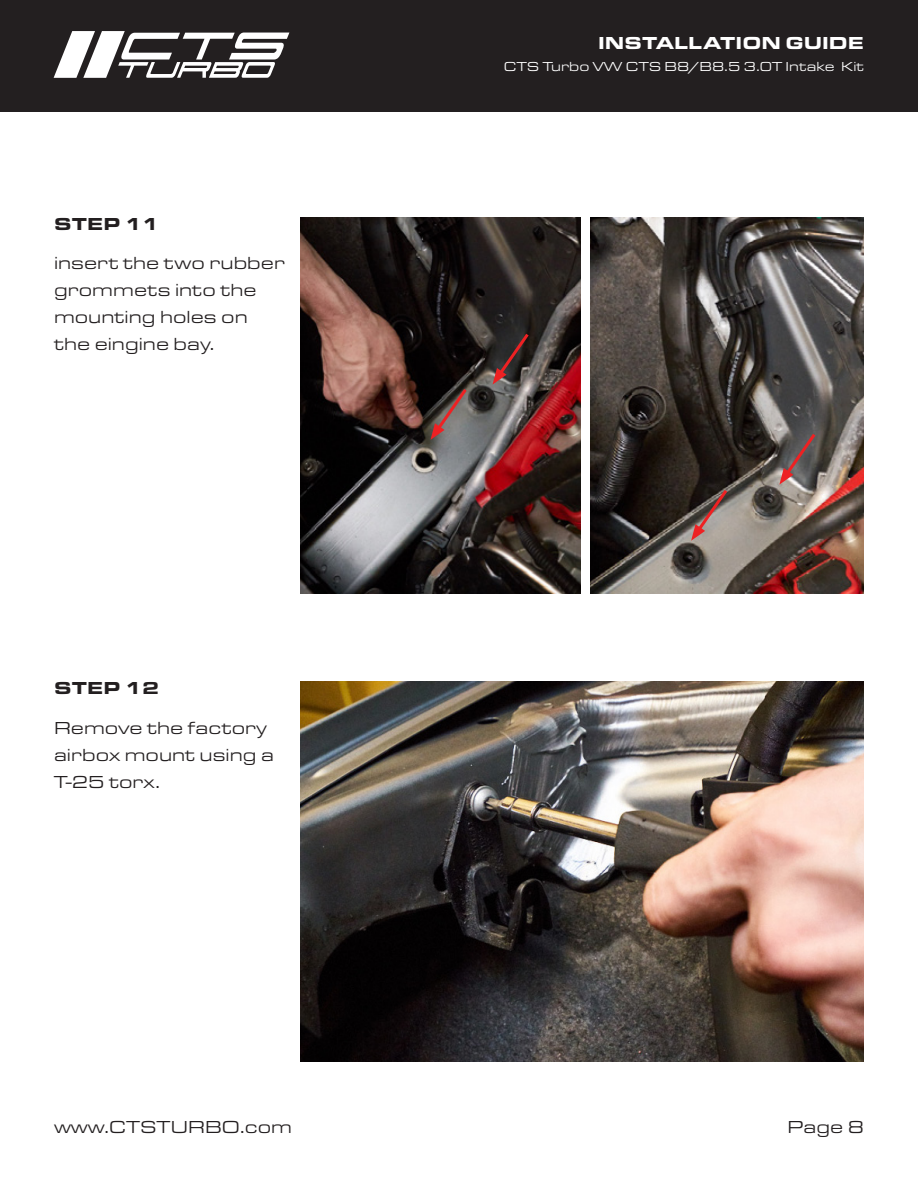
<style>
.page{position:relative;width:918px;height:1188px;background:#fff}
.page>*{position:absolute;margin:0;border:0;box-sizing:border-box;transform-origin:0 0}
.t1{font:18px/27px "Eurostile Ext";color:#231f20}
.t2{font:900 18px "Eurostile Ext";color:#fff}
.t3{font:900 18px "Eurostile Ext";letter-spacing:.005em;color:#231f20}
.t4{font:13.5px "Eurostile Ext";color:#fff}
</style>
<div class="page">
<div style="left:0;top:0;width:918px;height:112px;background:#231f20"></div>
<svg style="left:54px;top:31px;width:235px;height:47px"></svg>
<img style="left:590px;top:218px;width:274px;height:376px">
<img style="left:301px;top:218px;width:280px;height:376px">
<img style="left:301px;top:682px;width:563px;height:380px">
<svg style="left:691px;top:487px;width:39px;height:54px"></svg>
<svg style="left:779px;top:430px;width:39px;height:55px"></svg>
<svg style="left:493px;top:330px;width:39px;height:55px"></svg>
<svg style="left:431px;top:386px;width:39px;height:54px"></svg>
<p class="t2" style="left:598px;top:29px;width:267px">INSTALLATION GUIDE</p>
<p class="t3" style="left:54px;top:210px;width:107px">STEP 11</p>
<p class="t1" style="left:54px;top:249px;width:232px">insert the two rubber grommets into the mounting holes on the eingine bay.</p>
<p class="t3" style="left:54px;top:674px;width:107px">STEP 12</p>
<p class="t1" style="left:54px;top:713px;width:221px">Remove the factory airbox mount using a<br>T-25 torx.</p>
<p class="t4" style="left:504px;top:58px;width:362px">CTS Turbo VW CTS B8/B8.5 3.0T Intake Kit</p>
<p class="t1" style="left:54px;top:1113px;width:240px">www.CTSTURBO.com</p>
<p class="t1" style="left:787px;top:1113px;width:78px">Page 8</p>
</div>
